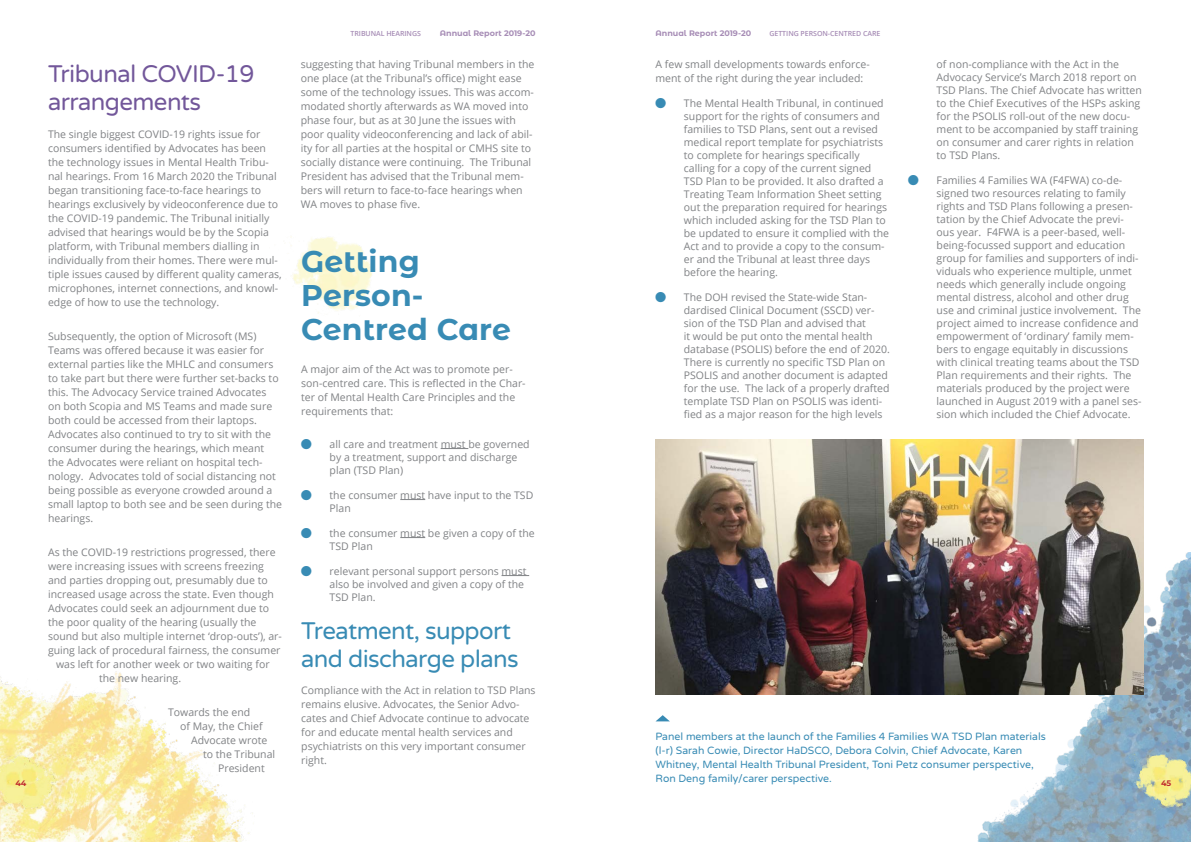
<style>
.page{position:relative;width:1191px;height:842px;background:#fff}
.page>*{position:absolute;margin:0;border:0;box-sizing:border-box;transform-origin:0 0}
.t1{font:700 30px/34px "Montserrat Alternates";letter-spacing:.005em;color:#388bb4}
.t2{font:24px/28px "Varela Round";letter-spacing:-.025em;color:#388bb4}
.t3{font:24px/28px "Varela Round";letter-spacing:-.025em;color:#72579a}
.t4{font:10.5px/13px "Open Sans";color:#808285}
.t5{font:10.5px/14px "Varela Round";color:#388bb4}
.t6{font:700 8px "Montserrat Alternates";color:#a78db6}
.t7{font:700 8px "Montserrat Alternates";color:#bf2a2e}
.t8{font:600 7px "Open Sans";letter-spacing:-.005em;color:#a78db6}
</style>
<div class="page">
<img style="left:978px;top:552px;width:213px;height:290px">
<img style="left:1119px;top:751px;width:72px;height:60px">
<img style="left:0;top:671px;width:253px;height:171px">
<svg style="left:656px;top:715px;width:14px;height:6px"></svg>
<img style="left:290px;top:236px;width:82px;height:77px">
<svg style="left:441px;top:448px;width:27px;height:1px"></svg>
<svg style="left:400px;top:499px;width:25px;height:1px"></svg>
<svg style="left:400px;top:537px;width:25px;height:1px"></svg>
<svg style="left:501px;top:575px;width:28px;height:1px"></svg>
<img style="left:655px;top:439px;width:488px;height:255px">
<p class="t8" style="left:350px;top:28px;width:72px">TRIBUNAL HEARINGS</p>
<p class="t6" style="left:440px;top:27px;width:97px">Annual Report 2019-20</p>
<p class="t6" style="left:655px;top:27px;width:97px">Annual Report 2019-20</p>
<p class="t8" style="left:769px;top:28px;width:112px">GETTING PERSON-CENTRED CARE</p>
<p class="t4" style="left:301px;top:57px;width:235px;line-height:14px">suggesting that having Tribunal members in the one place (at the Tribunal’s office) might ease some of the technology issues. This was accom&shy;modated shortly afterwards as WA moved into phase four, but as at 30 June the issues with poor quality videoconferencing and lack of abil&shy;ity for all parties at the hospital or CMHS site to socially distance were continuing. The Tribunal President has advised that the Tribunal mem&shy;bers will return to face-to-face hearings when WA moves to phase five.</p>
<p class="t4" style="left:655px;top:57px;width:216px;line-height:14px">A few small developments towards enforce&shy;ment of the right during the year included:</p>
<p class="t4" style="left:684px;top:96px;width:207px">The Mental Health Tribunal, in continued support for the rights of consumers and families to TSD Plans, sent out a revised medical report template for psychiatrists to complete for hearings specifically calling for a copy of the current signed TSD Plan to be provided. It also drafted a Treating Team Information Sheet setting out the preparation required for hearings which included asking for the TSD Plan to be updated to ensure it complied with the Act and to provide a copy to the consum&shy;er and the Tribunal at least three days before the hearing.</p>
<p class="t4" style="left:684px;top:290px;width:207px">The DOH revised the State-wide Stan&shy;dardised Clinical Document (SSCD) ver&shy;sion of the TSD Plan and advised that<br>it would be put onto the mental health database (PSOLIS) before the end of 2020.<br>There is currently no specific TSD Plan on PSOLIS and another document is adapted for the use. The lack of a properly drafted template TSD Plan on PSOLIS was identi&shy;fied as a major reason for the high levels</p>
<p class="t4" style="left:936px;top:57px;width:207px">of non-compliance with the Act in the Advocacy Service’s March 2018 report on TSD Plans. The Chief Advocate has written to the Chief Executives of the HSPs asking for the PSOLIS roll-out of the new docu&shy;ment to be accompanied by staff training on consumer and carer rights in relation to TSD Plans.</p>
<p class="t4" style="left:936px;top:173px;width:206px">Families 4 Families WA (F4FWA) co-de&shy;signed two resources relating to family rights and TSD Plans following a presen&shy;tation by the Chief Advocate the previ&shy;ous year. F4FWA is a peer-based, well&shy;being-focussed support and education group for families and supporters of indi&shy;viduals who experience multiple, unmet needs which generally include ongoing mental distress, alcohol and other drug use and criminal justice involvement. The project aimed to increase confidence and empowerment of ‘ordinary’ family mem&shy;bers to engage equitably in discussions with clinical treating teams about the TSD Plan requirements and their rights. The materials produced by the project were launched in August 2019 with a panel ses&shy;sion which included the Chief Advocate.</p>
<h2 class="t3" style="left:48px;top:60px;width:208px">Tribunal COVID-19 arrangements</h2>
<p class="t4" style="left:48px;top:127px;width:235px;line-height:14px">The single biggest COVID-19 rights issue for consumers identified by Advocates has been the technology issues in Mental Health Tribu&shy;nal hearings. From 16 March 2020 the Tribunal began transitioning face-to-face hearings to hearings exclusively by videoconference due to the COVID-19 pandemic. The Tribunal initially advised that hearings would be by the Scopia platform, with Tribunal members dialling in individually from their homes. There were mul&shy;tiple issues caused by different quality cameras, microphones, internet connections, and knowl&shy;edge of how to use the technology.</p>
<p class="t4" style="left:48px;top:329px;width:236px;line-height:14px">Subsequently, the option of Microsoft (MS)<br>Teams was offered because it was easier for external parties like the MHLC and consumers to take part but there were further set-backs to this. The Advocacy Service trained Advocates<br>on both Scopia and MS Teams and made sure both could be accessed from their laptops.<br>Advocates also continued to try to sit with the consumer during the hearings, which meant the Advocates were reliant on hospital tech&shy;nology. Advocates told of social distancing not being possible as everyone crowded around a small laptop to both see and be seen during the hearings.</p>
<p class="t4" style="left:48px;top:546px;width:229px">As the COVID-19 restrictions progressed, there</p>
<p class="t4" style="left:48px;top:560px;width:217px">were increasing issues with screens freezing</p>
<p class="t4" style="left:48px;top:574px;width:221px">and parties dropping out, presumably due to</p>
<p class="t4" style="left:48px;top:588px;width:227px">increased usage across the state. Even though</p>
<p class="t4" style="left:48px;top:602px;width:223px">Advocates could seek an adjournment due to</p>
<p class="t4" style="left:48px;top:616px;width:210px">the poor quality of the hearing (usually the</p>
<p class="t4" style="left:48px;top:630px;width:235px">sound but also multiple internet ‘drop-outs’), ar-</p>
<p class="t4" style="left:48px;top:644px;width:234px">guing lack of procedural fairness, the consumer</p>
<p class="t4" style="left:56px;top:658px;width:215px">was left for another week or two waiting for</p>
<p class="t4" style="left:99px;top:672px;width:84px">the new hearing.</p>
<p class="t4" style="left:168px;top:706px;width:84px">Towards the end</p>
<p class="t4" style="left:180px;top:720px;width:84px">of May, the Chief</p>
<p class="t4" style="left:191px;top:734px;width:78px">Advocate wrote</p>
<p class="t4" style="left:203px;top:748px;width:74px">to the Tribunal</p>
<p class="t4" style="left:218px;top:762px;width:48px">President</p>
<h1 class="t1" style="left:301px;top:242px;width:211px">Getting<br>Person-<br>Centred Care</h1>
<p class="t4" style="left:301px;top:362px;width:226px;line-height:14px">A major aim of the Act was to promote per&shy;son-centred care. This is reflected in the Char&shy;ter of Mental Health Care Principles and the requirements that:</p>
<p class="t4" style="left:329px;top:437px;width:202px">all care and treatment must be governed by a treatment, support and discharge plan (TSD Plan)</p>
<p class="t4" style="left:329px;top:488px;width:205px">the consumer must have input to the TSD<br>Plan</p>
<p class="t4" style="left:329px;top:526px;width:207px">the consumer must be given a copy of the<br>TSD Plan</p>
<p class="t4" style="left:329px;top:564px;width:198px">relevant personal support persons must also be involved and given a copy of the<br>TSD Plan.</p>
<h2 class="t2" style="left:301px;top:617px;width:219px">Treatment, support and discharge plans</h2>
<p class="t4" style="left:301px;top:683px;width:236px;line-height:14px">Compliance with the Act in relation to TSD Plans remains elusive. Advocates, the Senior Advo&shy;cates and Chief Advocate continue to advocate for and educate mental health services and psychiatrists on this very important consumer right.</p>
<p class="t5" style="left:655px;top:730px;width:392px">Panel members at the launch of the Families 4 Families WA TSD Plan materials (l-r) Sarah Cowie, Director HaDSCO, Debora Colvin, Chief Advocate, Karen Whitney, Mental Health Tribunal President, Toni Petz consumer perspective, Ron Deng family/carer perspective.</p>
<p class="t7" style="left:15px;top:777px;width:13px">44</p>
<p class="t7" style="left:19px;top:777px;width:13px">44</p>
<p class="t7" style="left:1161px;top:777px;width:12px">45</p>
</div>
